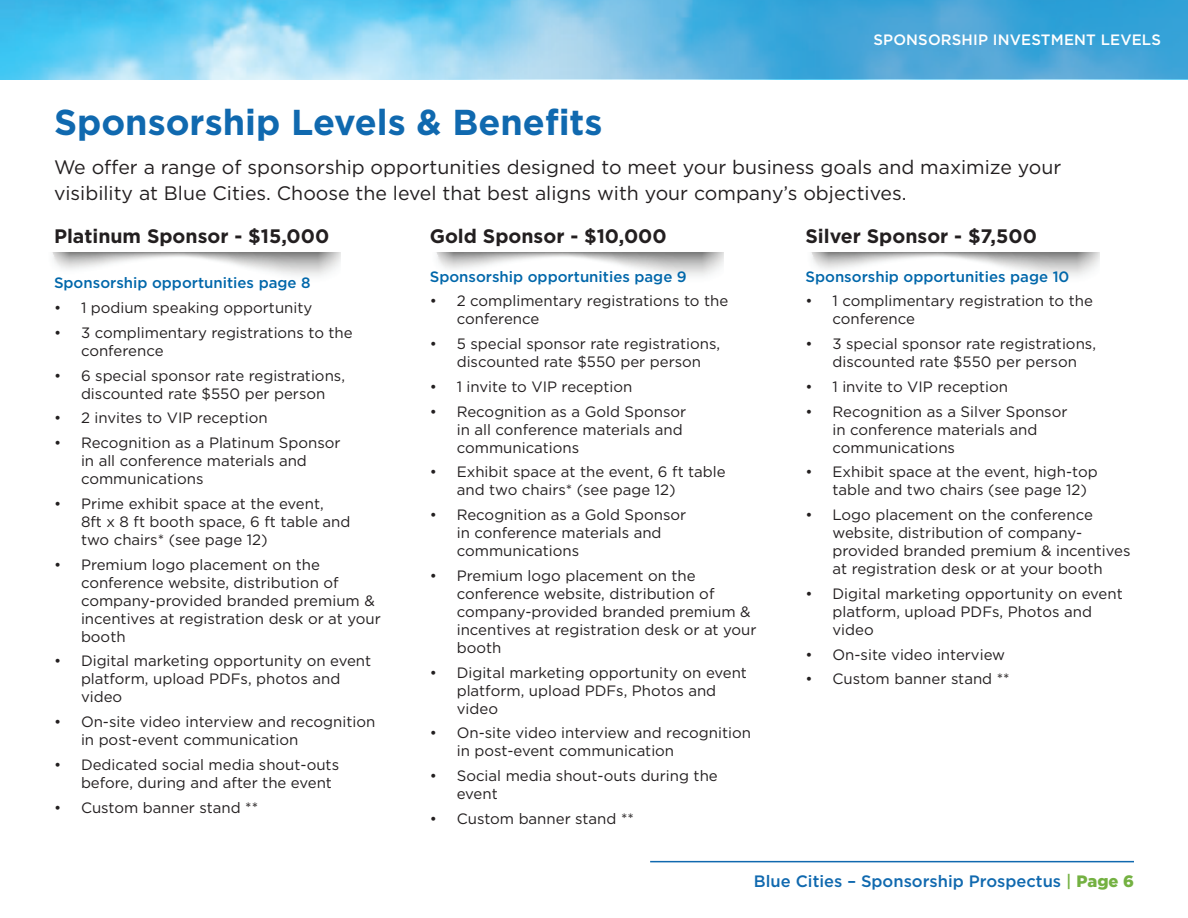
<style>
.page{position:relative;width:1188px;height:918px;background:#fff}
.page>*{position:absolute;margin:0;border:0;box-sizing:border-box;transform-origin:0 0}
.t1{font:700 36px "Gotham";color:#1069af}
.t2{font:19.5px/25.5px "Gotham";color:#231f20}
.t3{font:700 19.5px "Gotham";color:#231f20}
.t4{font:500 16.5px "Gotham";color:#1069af}
.t5{font:15px/18px "Gotham";color:#231f20}
.t6{font:500 15px "Gotham";color:#0067aa}
.t7{font:500 15px "Gotham";letter-spacing:.01em;color:#fff}
.s1{color:#74b142}
.s2{font-weight:900;color:#74b142}
</style>
<div class="page">
<hr style="left:650px;top:861px;width:484px;height:1px;background:#1069af">
<img style="left:0;top:0;width:1188px;height:80px">
<svg style="left:410px;top:0;width:778px;height:79px;background:#5cb3df"></svg>
<p class="t7" style="left:873px;top:30px;width:289px">SPONSORSHIP INVESTMENT LEVELS</p>
<h1 class="t1" style="left:54px;top:99px;width:550px">Sponsorship Levels &amp; Benefits</h1>
<h2 class="t2" style="left:54px;top:154px;width:1009px">We offer a range of sponsorship opportunities designed to meet your business goals and maximize your visibility at Blue Cities. Choose the level that best aligns with your company’s objectives.</h2>
<h2 class="t3" style="left:54px;top:224px;width:277px">Platinum Sponsor - $15,000</h2>
<p class="t6" style="left:54px;top:273px;width:258px">Sponsorship opportunities page 8</p>
<p class="t5" style="left:54px;top:298px;width:260px">• 1 podium speaking opportunity</p>
<p class="t5" style="left:81px;top:323px;width:273px;text-indent:-27px">• 3 complimentary registrations to the conference</p>
<p class="t5" style="left:54px;top:366px;width:293px;text-align:center">• 6 special sponsor rate registrations, discounted rate $550 per person</p>
<p class="t5" style="left:54px;top:409px;width:215px">• 2 invites to VIP reception</p>
<p class="t5" style="left:81px;top:433px;width:261px;text-indent:-27px">• Recognition as a Platinum Sponsor in all conference materials and communications</p>
<p class="t5" style="left:81px;top:494px;width:271px;text-indent:-27px">• Prime exhibit space at the event,<br>8ft x 8 ft booth space, 6 ft table and two chairs* (see page 12)</p>
<p class="t5" style="left:81px;top:555px;width:301px;text-indent:-27px">• Premium logo placement on the conference website, distribution of company-provided branded premium &amp; incentives at registration desk or at your booth</p>
<p class="t5" style="left:81px;top:652px;width:292px;text-indent:-27px">• Digital marketing opportunity on event platform, upload PDFs, photos and video</p>
<p class="t5" style="left:81px;top:712px;width:296px;text-indent:-27px">• On-site video interview and recognition in post-event communication</p>
<p class="t5" style="left:81px;top:755px;width:260px;text-indent:-27px">• Dedicated social media shout-outs before, during and after the event</p>
<p class="t5" style="left:54px;top:798px;width:206px">• Custom banner stand **</p>
<h2 class="t3" style="left:430px;top:224px;width:238px">Gold Sponsor - $10,000</h2>
<p class="t6" style="left:430px;top:266px;width:259px">Sponsorship opportunities page 9</p>
<p class="t5" style="left:457px;top:292px;width:273px;text-indent:-27px">• 2 complimentary registrations to the conference</p>
<p class="t5" style="left:430px;top:334px;width:292px;text-align:center">• 5 special sponsor rate registrations, discounted rate $550 per person</p>
<p class="t5" style="left:430px;top:377px;width:204px">• 1 invite to VIP reception</p>
<p class="t5" style="left:457px;top:402px;width:231px;text-indent:-27px">• Recognition as a Gold Sponsor in all conference materials and communications</p>
<p class="t5" style="left:457px;top:463px;width:271px;text-indent:-27px">• Exhibit space at the event, 6 ft table and two chairs* (see page 12)</p>
<p class="t5" style="left:457px;top:505px;width:231px;text-indent:-27px">• Recognition as a Gold Sponsor in conference materials and communications</p>
<p class="t5" style="left:457px;top:566px;width:301px;text-indent:-27px">• Premium logo placement on the conference website, distribution of company-provided branded premium &amp; incentives at registration desk or at your booth</p>
<p class="t5" style="left:457px;top:663px;width:292px;text-indent:-27px">• Digital marketing opportunity on event platform, upload PDFs, Photos and video</p>
<p class="t5" style="left:457px;top:724px;width:296px;text-indent:-27px">• On-site video interview and recognition in post-event communication</p>
<p class="t5" style="left:457px;top:766px;width:263px;text-indent:-27px">• Social media shout-outs during the event</p>
<p class="t5" style="left:430px;top:809px;width:206px">• Custom banner stand **</p>
<h2 class="t3" style="left:806px;top:224px;width:233px">Silver Sponsor - $7,500</h2>
<p class="t6" style="left:806px;top:266px;width:265px">Sponsorship opportunities page 10</p>
<p class="t5" style="left:832px;top:292px;width:262px;text-indent:-27px">• 1 complimentary registration to the conference</p>
<p class="t5" style="left:806px;top:334px;width:292px;text-align:center">• 3 special sponsor rate registrations, discounted rate $550 per person</p>
<p class="t5" style="left:806px;top:377px;width:204px">• 1 invite to VIP reception</p>
<p class="t5" style="left:832px;top:402px;width:237px;text-indent:-27px">• Recognition as a Silver Sponsor in conference materials and communications</p>
<p class="t5" style="left:832px;top:463px;width:267px;text-indent:-27px">• Exhibit space at the event, high-top table and two chairs (see page 12)</p>
<p class="t5" style="left:832px;top:505px;width:299px;text-indent:-27px">• Logo placement on the conference website, distribution of company&shy;provided branded premium &amp; incentives at registration desk or at your booth</p>
<p class="t5" style="left:832px;top:584px;width:292px;text-indent:-27px">• Digital marketing opportunity on event platform, upload PDFs, Photos and video</p>
<p class="t5" style="left:806px;top:645px;width:201px">• On-site video interview</p>
<p class="t5" style="left:806px;top:670px;width:206px">• Custom banner stand **</p>
<p class="t4" style="left:754px;top:870px;width:382px">Blue Cities – Sponsorship Prospectus <span class="s1">|</span> <span class="s2">Page 6</span></p>
</div>
